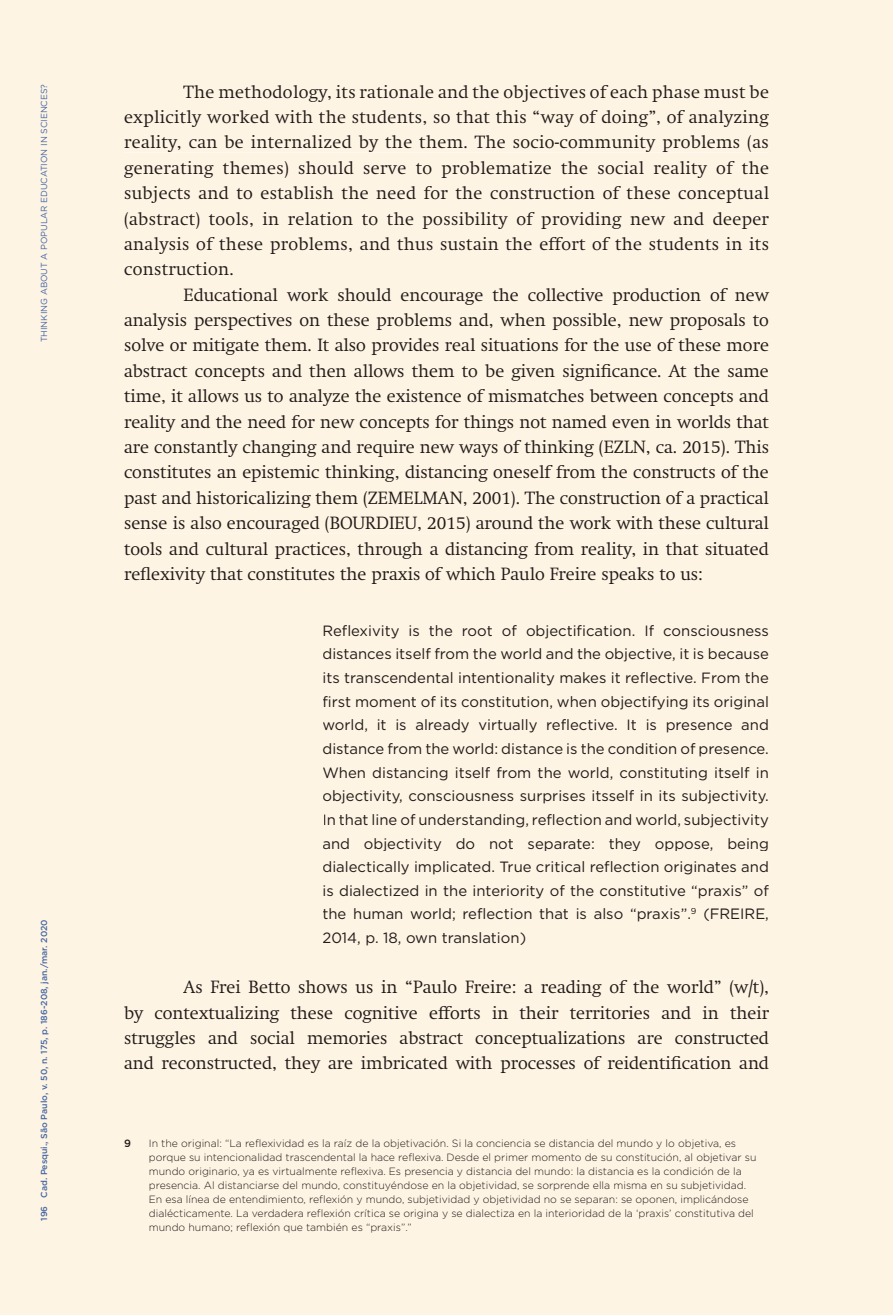
<style>
.page{position:relative;width:893px;height:1315px;background:#fef4e4}
.page>*{position:absolute;margin:0;border:0;box-sizing:border-box;transform-origin:0 0}
.t1{font:300 17.5px/25.4px "Swift";color:#221b18;text-align:justify}
.t2{font:14.88px/23.6px "Gotham HTF";color:#221b18;text-align:justify}
.t3{font:300 10.5px/14px "Gotham HTF";color:#221b18}
.t4{font:500 10.5px "Gotham HTF";color:#221b18}
.t5{font:500 8.75px "Gotham HTF";color:#4466a3}
.t6{font:8.75px "Gotham HTF";color:#4466a3}
</style>
<div class="page">
<div style="left:41px;top:84px;width:6px;height:258px;background:#fef4e4"></div>
<div style="left:40px;top:920px;width:8px;height:300px;background:#fef4e4"></div>
<div style="left:184px;top:85px;width:585px;height:17px;background:#fef4e4"></div>
<div style="left:125px;top:110px;width:644px;height:17px;background:#fef4e4"></div>
<div style="left:124px;top:135px;width:645px;height:17px;background:#fef4e4"></div>
<div style="left:124px;top:161px;width:645px;height:17px;background:#fef4e4"></div>
<div style="left:125px;top:186px;width:644px;height:17px;background:#fef4e4"></div>
<div style="left:125px;top:211px;width:644px;height:18px;background:#fef4e4"></div>
<div style="left:125px;top:237px;width:644px;height:17px;background:#fef4e4"></div>
<div style="left:125px;top:262px;width:108px;height:14px;background:#fef4e4"></div>
<div style="left:184px;top:288px;width:585px;height:17px;background:#fef4e4"></div>
<div style="left:125px;top:313px;width:644px;height:17px;background:#fef4e4"></div>
<div style="left:125px;top:338px;width:644px;height:17px;background:#fef4e4"></div>
<div style="left:125px;top:364px;width:644px;height:17px;background:#fef4e4"></div>
<div style="left:124px;top:389px;width:645px;height:17px;background:#fef4e4"></div>
<div style="left:124px;top:414px;width:645px;height:18px;background:#fef4e4"></div>
<div style="left:125px;top:440px;width:644px;height:17px;background:#fef4e4"></div>
<div style="left:125px;top:465px;width:644px;height:17px;background:#fef4e4"></div>
<div style="left:124px;top:491px;width:645px;height:17px;background:#fef4e4"></div>
<div style="left:125px;top:516px;width:644px;height:17px;background:#fef4e4"></div>
<div style="left:124px;top:541px;width:645px;height:17px;background:#fef4e4"></div>
<div style="left:124px;top:567px;width:578px;height:17px;background:#fef4e4"></div>
<div style="left:324px;top:625px;width:445px;height:13px;background:#fef4e4"></div>
<div style="left:323px;top:648px;width:446px;height:14px;background:#fef4e4"></div>
<div style="left:324px;top:672px;width:445px;height:13px;background:#fef4e4"></div>
<div style="left:323px;top:696px;width:446px;height:13px;background:#fef4e4"></div>
<div style="left:323px;top:719px;width:446px;height:14px;background:#fef4e4"></div>
<div style="left:323px;top:743px;width:446px;height:13px;background:#fef4e4"></div>
<div style="left:323px;top:766px;width:446px;height:14px;background:#fef4e4"></div>
<div style="left:323px;top:790px;width:446px;height:13px;background:#fef4e4"></div>
<div style="left:324px;top:814px;width:445px;height:13px;background:#fef4e4"></div>
<div style="left:323px;top:837px;width:446px;height:14px;background:#fef4e4"></div>
<div style="left:323px;top:861px;width:446px;height:13px;background:#fef4e4"></div>
<div style="left:324px;top:885px;width:445px;height:13px;background:#fef4e4"></div>
<div style="left:323px;top:908px;width:367px;height:14px;background:#fef4e4"></div>
<svg style="left:691px;top:908px;width:5px;height:6px"></svg>
<div style="left:697px;top:908px;width:72px;height:13px;background:#fef4e4"></div>
<div style="left:323px;top:932px;width:202px;height:13px;background:#fef4e4"></div>
<div style="left:183px;top:980px;width:586px;height:17px;background:#fef4e4"></div>
<div style="left:124px;top:1005px;width:645px;height:17px;background:#fef4e4"></div>
<div style="left:125px;top:1031px;width:644px;height:17px;background:#fef4e4"></div>
<div style="left:125px;top:1056px;width:644px;height:17px;background:#fef4e4"></div>
<div style="left:125px;top:1139px;width:6px;height:7px;background:#fef4e4"></div>
<div style="left:150px;top:1139px;width:586px;height:9px;background:#fef4e4"></div>
<div style="left:150px;top:1153px;width:606px;height:9px;background:#fef4e4"></div>
<div style="left:150px;top:1167px;width:592px;height:9px;background:#fef4e4"></div>
<div style="left:150px;top:1181px;width:596px;height:9px;background:#fef4e4"></div>
<div style="left:150px;top:1195px;width:599px;height:9px;background:#fef4e4"></div>
<div style="left:149px;top:1209px;width:605px;height:9px;background:#fef4e4"></div>
<div style="left:150px;top:1223px;width:261px;height:9px;background:#fef4e4"></div>
<p class="t6" style="left:39px;top:342px;width:260px;rotate:-90deg">THINKING ABOUT A POPULAR EDUCATION IN SCIENCES?</p>
<p class="t5" style="left:39px;top:1220px;width:303px;rotate:-90deg">196 Cad. Pesqui., São Paulo, v. 50, n. 175, p. 186-208, jan./mar. 2020</p>
<p class="t1" style="left:124px;top:79px;width:646px;text-indent:60px">The methodology, its rationale and the objectives of each phase must be explicitly worked with the students, so that this “way of doing”, of analyzing reality, can be internalized by the them. The socio-community problems (as generating themes) should serve to problematize the social reality of the subjects and to establish the need for the construction of these conceptual (abstract) tools, in relation to the possibility of providing new and deeper analysis of these problems, and thus sustain the effort of the students in its construction.</p>
<p class="t1" style="left:124px;top:282px;width:646px;text-indent:60px">Educational work should encourage the collective production of new analysis perspectives on these problems and, when possible, new proposals to solve or mitigate them. It also provides real situations for the use of these more abstract concepts and then allows them to be given significance. At the same time, it allows us to analyze the existence of mismatches between concepts and reality and the need for new concepts for things not named even in worlds that are constantly changing and require new ways of thinking (EZLN, ca. 2015). This constitutes an epistemic thinking, distancing oneself from the constructs of the past and historicalizing them (ZEMELMAN, 2001). The construction of a practical sense is also encouraged (BOURDIEU, 2015) around the work with these cultural tools and cultural practices, through a distancing from reality, in that situated reflexivity that constitutes the praxis of which Paulo Freire speaks to us:</p>
<p class="t2" style="left:322px;top:618px;width:448px">Reflexivity is the root of objectification. If consciousness distances itself from the world and the objective, it is because its transcendental intentionality makes it reflective. From the first moment of its constitution, when objectifying its original world, it is already virtually reflective. It is presence and distance from the world: distance is the condition of presence.<br>When distancing itself from the world, constituting itself in objectivity, consciousness surprises itsself in its subjectivity.<br>In that line of understanding, reflection and world, subjectivity and objectivity do not separate: they oppose, being dialectically implicated. True critical reflection originates and is dialectized in the interiority of the constitutive “praxis” of the human world; reflection that is also “praxis”.<sup>9</sup> (FREIRE, 2014, p. 18, own translation)</p>
<p class="t1" style="left:124px;top:974px;width:646px;text-indent:60px">As Frei Betto shows us in “Paulo Freire: a reading of the world” (w/t), by contextualizing these cognitive efforts in their territories and in their struggles and social memories abstract conceptualizations are constructed and reconstructed, they are imbricated with processes of reidentification and</p>
<p class="t4" style="left:124px;top:1137px;width:8px">9</p>
<p class="t3" style="left:149px;top:1135px;width:609px">In the original: “La reflexividad es la raíz de la objetivación. Si la conciencia se distancia del mundo y lo objetiva, es porque su intencionalidad trascendental la hace reflexiva. Desde el primer momento de su constitución, al objetivar su mundo originario, ya es virtualmente reflexiva. Es presencia y distancia del mundo: la distancia es la condición de la presencia. Al distanciarse del mundo, constituyéndose en la objetividad, se sorprende ella misma en su subjetividad.<br>En esa línea de entendimiento, reflexión y mundo, subjetividad y objetividad no se separan: se oponen, implicándose dialécticamente. La verdadera reflexión crítica se origina y se dialectiza en la interioridad de la ‘praxis’ constitutiva del mundo humano; reflexión que también es “praxis”.”</p>
</div>
